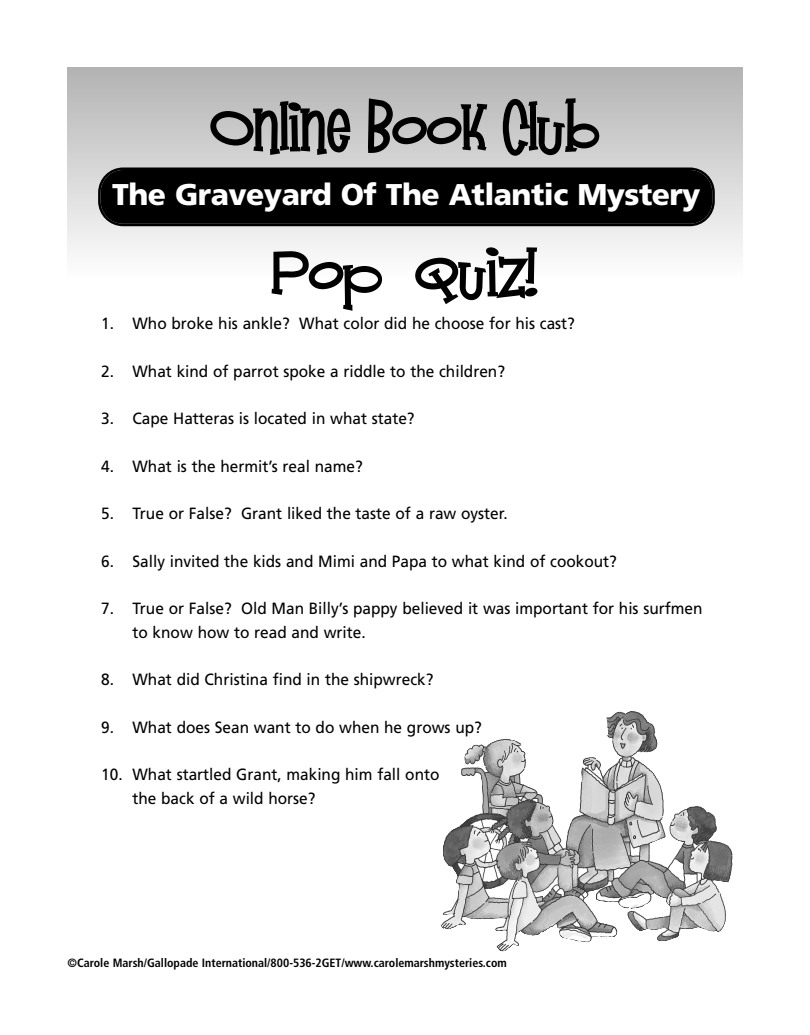
<style>
.page{position:relative;width:810px;height:1035px;background:#fff}
.page>*{position:absolute;margin:0;border:0;box-sizing:border-box;transform-origin:0 0}
.t1{font:60px "Mandingo";color:#000}
.t2{font:900 30px "Frutiger";letter-spacing:-.02em;color:#fff}
.t3{font:16.25px/23.8px "Frutiger";color:#000;scale:.95 1}
.t4{font:700 condensed 12px "Frutiger";color:#000}
</style>
<div class="page">
<img style="left:441px;top:711px;width:292px;height:216px">
<div style="left:68px;top:68px;width:674px;height:210px;background:linear-gradient(to bottom,#b3b3b3,#fcfcfc)"></div>
<div style="left:98px;top:168px;width:617px;height:58px;background:#000"></div>
<h1 class="t1" style="left:211px;top:84px;width:390px">Online Book Club</h1>
<h2 class="t2" style="left:112px;top:182px;width:590px">The Graveyard Of The Atlantic Mystery</h2>
<h1 class="t1" style="left:273px;top:229px;width:266px">Pop Quiz!</h1>
<p class="t3" style="left:101px;top:313px;width:500px">1. Who broke his ankle? What color did he choose for his cast?</p>
<p class="t3" style="left:101px;top:360px;width:427px">2. What kind of parrot spoke a riddle to the children?</p>
<p class="t3" style="left:101px;top:408px;width:331px">3. Cape Hatteras is located in what state?</p>
<p class="t3" style="left:101px;top:455px;width:277px">4. What is the hermit’s real name?</p>
<p class="t3" style="left:101px;top:503px;width:429px">5. True or False? Grant liked the taste of a raw oyster.</p>
<p class="t3" style="left:101px;top:550px;width:544px">6. Sally invited the kids and Mimi and Papa to what kind of cookout?</p>
<p class="t3" style="left:133px;top:598px;width:602px;text-indent:-31px">7. True or False? Old Man Billy’s pappy believed it was important for his surfmen to know how to read and write.</p>
<p class="t3" style="left:101px;top:669px;width:351px">8. What did Christina find in the shipwreck?</p>
<p class="t3" style="left:101px;top:717px;width:402px">9. What does Sean want to do when he grows up?</p>
<p class="t3" style="left:132px;top:764px;width:325px;text-indent:-31px">10. What startled Grant, making him fall onto the back of a wild horse?</p>
<p class="t4" style="left:68px;top:958px;width:441px">©Carole Marsh/Gallopade International/800-536-2GET/www.carolemarshmysteries.com</p>
</div>
